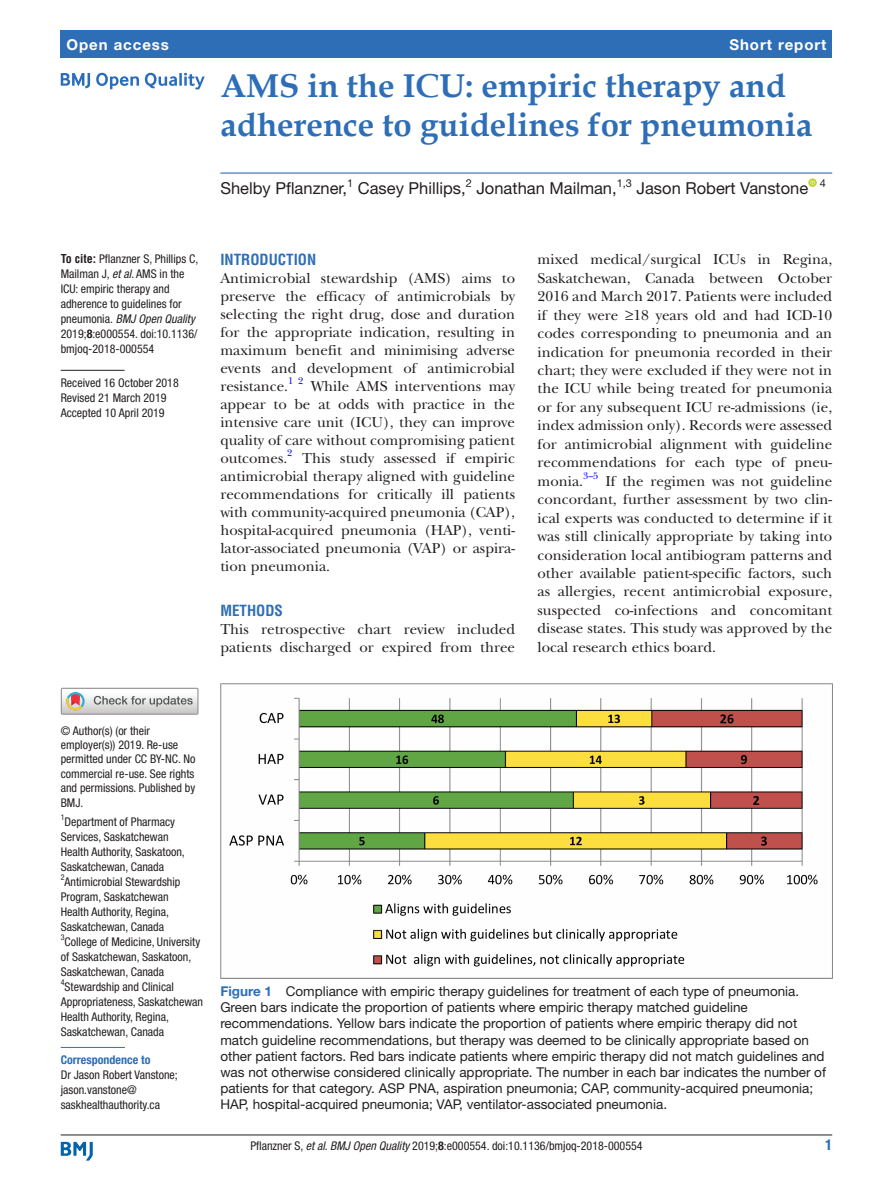
<style>
.page{position:relative;width:893px;height:1191px;background:#fff}
.page>*{position:absolute;margin:0;border:0;box-sizing:border-box;transform-origin:0 0}
.t1{font:700 33px/39px "Book Antiqua";color:#2e6eb7}
.t2{font:16.5px "Helvetica Neue LT Std";color:#231f20}
.t3{font:15px/18.5px "New Baskerville";color:#231f20;text-align:justify}
.t4{font:700 15px "Helvetica Neue LT Std";letter-spacing:.065em;color:#fff}
.t5{font:700 condensed 15px "Helvetica LT Std";color:#2e6eb7}
.t6{font:700 condensed 15px "Helvetica Neue LT Std";color:#2e6eb7}
.t7{font:13.5px/16.2px "Helvetica Neue LT Std";color:#231f20}
.t8{font:condensed 12px/15px "Helvetica Neue LT Std";color:#231f20}
.t9{font:700 condensed 12px "Helvetica Neue LT Std";color:#2e6eb7}
.t10{font:10.95px "Helvetica Neue LT Std";color:#231f20}
.t11{font:9.9px "New Baskerville";color:#00f}
.t12{font:condensed 7.95px "Helvetica Neue LT Std";color:#231f20}
.s1{font-family:"Helvetica LT Std";font-weight:700}
.s2{font-style:italic}
.s3{font-weight:700}
.s4{font-weight:700;color:#2e6eb7}
</style>
<div class="page">
<hr style="left:61px;top:1134px;width:771px;height:1px;background:#231f20">
<svg style="left:61px;top:1141px;width:32px;height:19px"></svg>
<div style="left:61px;top:31px;width:771px;height:27px;background:#2e6eb7"></div>
<hr style="left:220px;top:172px;width:612px;height:2px;background:#2e6eb7">
<svg style="left:808px;top:178px;width:9px;height:9px"></svg>
<hr style="left:61px;top:370px;width:64px;height:1px;background:#231f20">
<hr style="left:61px;top:1047px;width:64px;height:1px;background:#2e6eb7">
<div style="left:61px;top:687px;width:138px;height:27px;border:1px solid #969090"></div>
<svg style="left:61px;top:688px;width:137px;height:26px"></svg>
<svg style="left:61px;top:73px;width:144px;height:16px"></svg>
<img style="left:220px;top:684px;width:612px;height:294px">
<p class="t4" style="left:66px;top:35px;width:104px">Open access</p>
<p class="t8" style="left:61px;top:251px;width:139px"><span class="s1">TO CITE:</span> Pflanzner S, Phillips C,<br>Mailman J, <span class="s2">et al</span>. AMS in the<br>ICU: empiric therapy and adherence to guidelines for pneumonia. <span class="s2">BMJ Open Quality<br></span>2019;<span class="s3">8</span>:e000554. doi:10.1136/ bmjoq-2018-000554</p>
<p class="t8" style="left:61px;top:375px;width:120px">Received 16 October 2018<br>Revised 21 March 2019<br>Accepted 10 April 2019</p>
<p class="t4" style="left:729px;top:35px;width:99px">Short report</p>
<h1 class="t1" style="left:220px;top:66px;width:594px">AMS in the ICU: empiric therapy and adherence to guidelines for pneumonia</h1>
<p class="t2" style="left:220px;top:179px;width:128px">Shelby Pflanzner,</p>
<p class="t10" style="left:347px;top:176px;width:8px">1</p>
<p class="t2" style="left:358px;top:179px;width:109px">Casey Phillips,</p>
<p class="t10" style="left:466px;top:176px;width:8px">2</p>
<p class="t2" style="left:476px;top:179px;width:142px">Jonathan Mailman,</p>
<p class="t10" style="left:617px;top:176px;width:17px">1,3</p>
<p class="t2" style="left:636px;top:179px;width:173px">Jason Robert Vanstone</p>
<p class="t10" style="left:820px;top:176px;width:8px">4</p>
<p class="t5" style="left:220px;top:250px;width:97px">INTRODUCTION</p>
<p class="t3" style="left:220px;top:269px;width:296px;line-height:18px">Antimicrobial stewardship (AMS) aims to preserve the efficacy of antimicrobials by selecting the right drug, dose and duration for the appropriate indication, resulting in maximum benefit and minimising adverse events and development of antimicrobial resistance.</p>
<p class="t11" style="left:288px;top:375px;width:17px">1 2</p>
<p class="t3" style="left:220px;top:377px;width:296px;line-height:18px;text-indent:90px">While AMS interventions may appear to be at odds with practice in the intensive care unit (ICU), they can improve quality of care without compromising patient outcomes.</p>
<p class="t11" style="left:287px;top:447px;width:7px">2</p>
<p class="t3" style="left:220px;top:449px;width:296px;line-height:18px;text-indent:82px">This study assessed if empiric antimicrobial therapy aligned with guideline recommendations for critically ill patients with community-acquired pneumonia (CAP), hospital-acquired pneumonia (HAP), venti&shy;lator-associated pneumonia (VAP) or aspira&shy;tion pneumonia.</p>
<p class="t5" style="left:220px;top:601px;width:64px">METHODS</p>
<p class="t3" style="left:220px;top:620px;width:296px;line-height:18px">This retrospective chart review included patients discharged or expired from three</p>
<p class="t3" style="left:538px;top:250px;width:296px">mixed medical/surgical ICUs in Regina, Saskatchewan, Canada between October 2016 and March 2017. Patients were included if they were ≥18 years old and had ICD-10 codes corresponding to pneumonia and an indication for pneumonia recorded in their chart; they were excluded if they were not in the ICU while being treated for pneumonia or for any subsequent ICU re-admissions (ie, index admission only). Records were assessed for antimicrobial alignment with guideline recommendations for each type of pneu&shy;monia.</p>
<p class="t11" style="left:583px;top:470px;width:17px">3–5</p>
<p class="t3" style="left:538px;top:472px;width:296px;text-indent:68px">If the regimen was not guideline concordant, further assessment by two clin&shy;ical experts was conducted to determine if it was still clinically appropriate by taking into consideration local antibiogram patterns and other available patient-specific factors, such as allergies, recent antimicrobial exposure, suspected co-infections and concomitant disease states. This study was approved by the local research ethics board.</p>
<p class="t8" style="left:61px;top:723px;width:136px;line-height:14.4px">© Author(s) (or their employer(s)) 2019. Re-use permitted under CC BY-NC. No commercial re-use. See rights and permissions. Published by<br>BMJ.</p>
<p class="t12" style="left:61px;top:813px;width:5px">1</p>
<p class="t8" style="left:61px;top:814px;width:126px;text-indent:4px">Department of Pharmacy<br>Services, Saskatchewan<br>Health Authority, Saskatoon,<br>Saskatchewan, Canada</p>
<p class="t12" style="left:61px;top:873px;width:5px">2</p>
<p class="t8" style="left:61px;top:874px;width:121px;text-indent:4px">Antimicrobial Stewardship<br>Program, Saskatchewan<br>Health Authority, Regina,<br>Saskatchewan, Canada</p>
<p class="t12" style="left:61px;top:933px;width:5px">3</p>
<p class="t8" style="left:61px;top:934px;width:141px;text-indent:4px">College of Medicine, University of Saskatchewan, Saskatoon,<br>Saskatchewan, Canada</p>
<p class="t12" style="left:61px;top:978px;width:5px">4</p>
<p class="t8" style="left:61px;top:979px;width:144px;text-indent:4px">Stewardship and Clinical<br>Appropriateness, Saskatchewan<br>Health Authority, Regina,<br>Saskatchewan, Canada</p>
<p class="t9" style="left:61px;top:1052px;width:91px">Correspondence to</p>
<p class="t8" style="left:61px;top:1067px;width:119px">Dr Jason Robert Vanstone; jason.vanstone@ saskhealthauthority.ca</p>
<p class="t7" style="left:220px;top:982px;width:607px"><span class="s4">Figure 1</span> Compliance with empiric therapy guidelines for treatment of each type of pneumonia.<br>Green bars indicate the proportion of patients where empiric therapy matched guideline recommendations. Yellow bars indicate the proportion of patients where empiric therapy did not match guideline recommendations, but therapy was deemed to be clinically appropriate based on other patient factors. Red bars indicate patients where empiric therapy did not match guidelines and was not otherwise considered clinically appropriate. The number in each bar indicates the number of patients for that category. ASP PNA, aspiration pneumonia; CAP, community-acquired pneumonia; HAP, hospital-acquired pneumonia; VAP, ventilator-associated pneumonia.</p>
<p class="t8" style="left:250px;top:1137px;width:394px">Pflanzner S, <span class="s2">et al</span>. <span class="s2">BMJ Open Quality</span> 2019;<span class="s3">8</span>:e000554. doi:10.1136/bmjoq-2018-000554</p>
<p class="t6" style="left:825px;top:1135px;width:9px">1</p>
</div>
